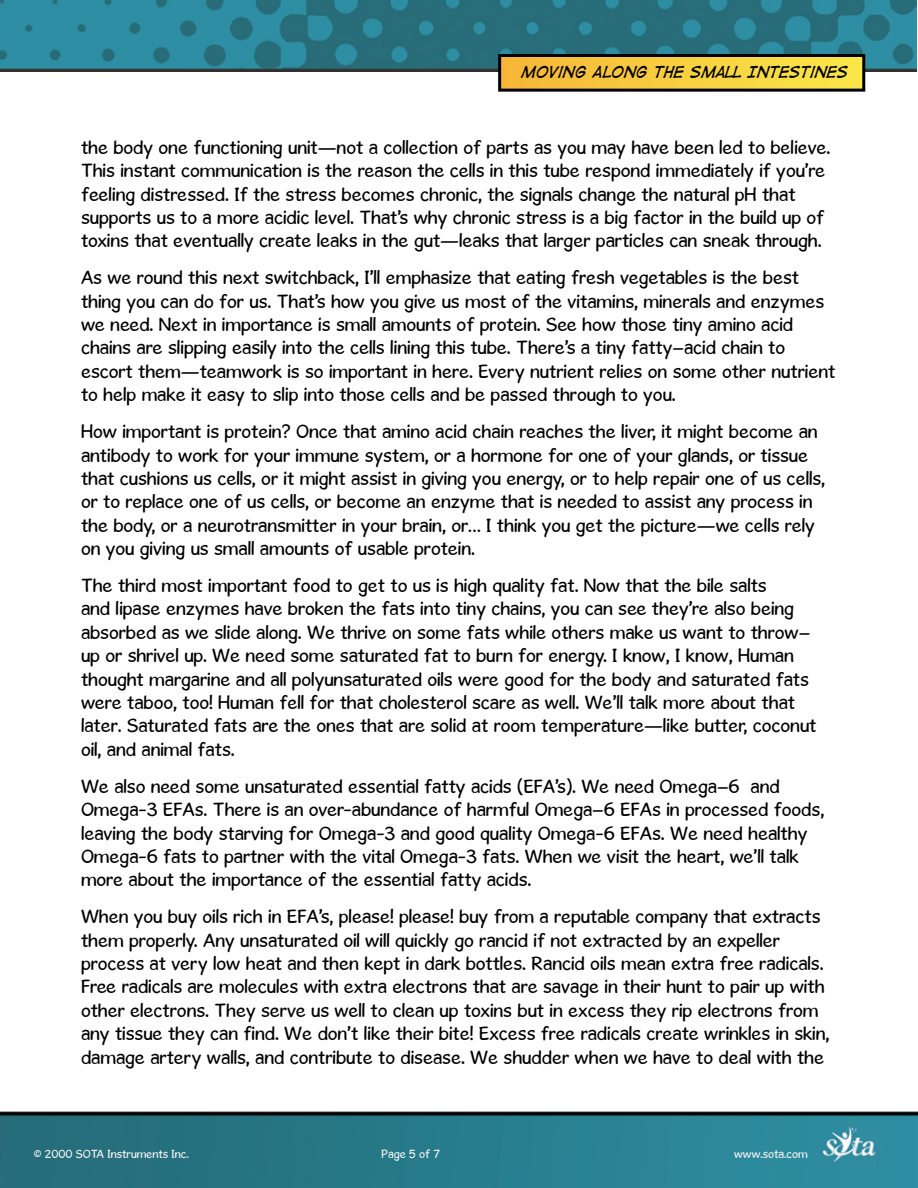
<style>
.page{position:relative;width:918px;height:1188px;background:#fff}
.page>*{position:absolute;margin:0;border:0;box-sizing:border-box;transform-origin:0 0}
.t1{font:19.5px/23.4px "Gosmick Sans";color:#000}
.t2{font:italic 15px "Digital Strip";color:#000}
.t3{font:12px "Gosmick Sans";color:#f5f6f6}
</style>
<div class="page">
<img style="left:0;top:0;width:917px;height:72px">
<div style="left:500px;top:56px;width:364px;height:34px;background:linear-gradient(to right,#f7b637,#fae849)"></div>
<div style="left:498px;top:54px;width:367px;height:38px;border:3px solid #000"></div>
<img style="left:0;top:1111px;width:918px;height:77px">
<p class="t2" style="left:521px;top:64px;width:328px">MOVING ALONG THE SMALL INTESTINES</p>
<p class="t1" style="left:81px;top:135px;width:751px">the body one functioning unit—not a collection of parts as you may have been led to believe.<br>This instant communication is the reason the cells in this tube respond immediately if you’re feeling distressed. If the stress becomes chronic, the signals change the natural pH that supports us to a more acidic level. That’s why chronic stress is a big factor in the build up of toxins that eventually create leaks in the gut—leaks that larger particles can sneak through.</p>
<p class="t1" style="left:81px;top:266px;width:756px">As we round this next switchback, I’ll emphasize that eating fresh vegetables is the best thing you can do for us. That’s how you give us most of the vitamins, minerals and enzymes we need. Next in importance is small amounts of protein. See how those tiny amino acid chains are slipping easily into the cells lining this tube. There’s a tiny fatty–acid chain to escort them—teamwork is so important in here. Every nutrient relies on some other nutrient to help make it easy to slip into those cells and be passed through to you.</p>
<p class="t1" style="left:81px;top:420px;width:746px">How important is protein? Once that amino acid chain reaches the liver, it might become an antibody to work for your immune system, or a hormone for one of your glands, or tissue that cushions us cells, or it might assist in giving you energy, or to help repair one of us cells, or to replace one of us cells, or become an enzyme that is needed to assist any process in the body, or a neurotransmitter in your brain, or… I think you get the picture—we cells rely on you giving us small amounts of usable protein.</p>
<p class="t1" style="left:81px;top:574px;width:737px">The third most important food to get to us is high quality fat. Now that the bile salts<br>and lipase enzymes have broken the fats into tiny chains, you can see they’re also being absorbed as we slide along. We thrive on some fats while others make us want to throw– up or shrivel up. We need some saturated fat to burn for energy. I know, I know, Human thought margarine and all polyunsaturated oils were good for the body and saturated fats were taboo, too! Human fell for that cholesterol scare as well. We’ll talk more about that later. Saturated fats are the ones that are solid at room temperature—like butter, coconut oil, and animal fats.</p>
<p class="t1" style="left:81px;top:774px;width:745px">We also need some unsaturated essential fatty acids (EFA’s). We need Omega–6 and Omega-3 EFAs. There is an over-abundance of harmful Omega–6 EFAs in processed foods, leaving the body starving for Omega-3 and good quality Omega-6 EFAs. We need healthy Omega-6 fats to partner with the vital Omega-3 fats. When we visit the heart, we’ll talk more about the importance of the essential fatty acids.</p>
<p class="t1" style="left:81px;top:905px;width:750px">When you buy oils rich in EFA’s, please! please! buy from a reputable company that extracts them properly. Any unsaturated oil will quickly go rancid if not extracted by an expeller process at very low heat and then kept in dark bottles. Rancid oils mean extra free radicals.<br>Free radicals are molecules with extra electrons that are savage in their hunt to pair up with other electrons. They serve us well to clean up toxins but in excess they rip electrons from any tissue they can find. We don’t like their bite! Excess free radicals create wrinkles in skin, damage artery walls, and contribute to disease. We shudder when we have to deal with the</p>
<p class="t3" style="left:34px;top:1146px;width:157px">© 2000 SOTA Instruments Inc.</p>
<p class="t3" style="left:381px;top:1146px;width:60px">Page 5 of 7</p>
<p class="t3" style="left:734px;top:1146px;width:75px">www.sota.com</p>
</div>
